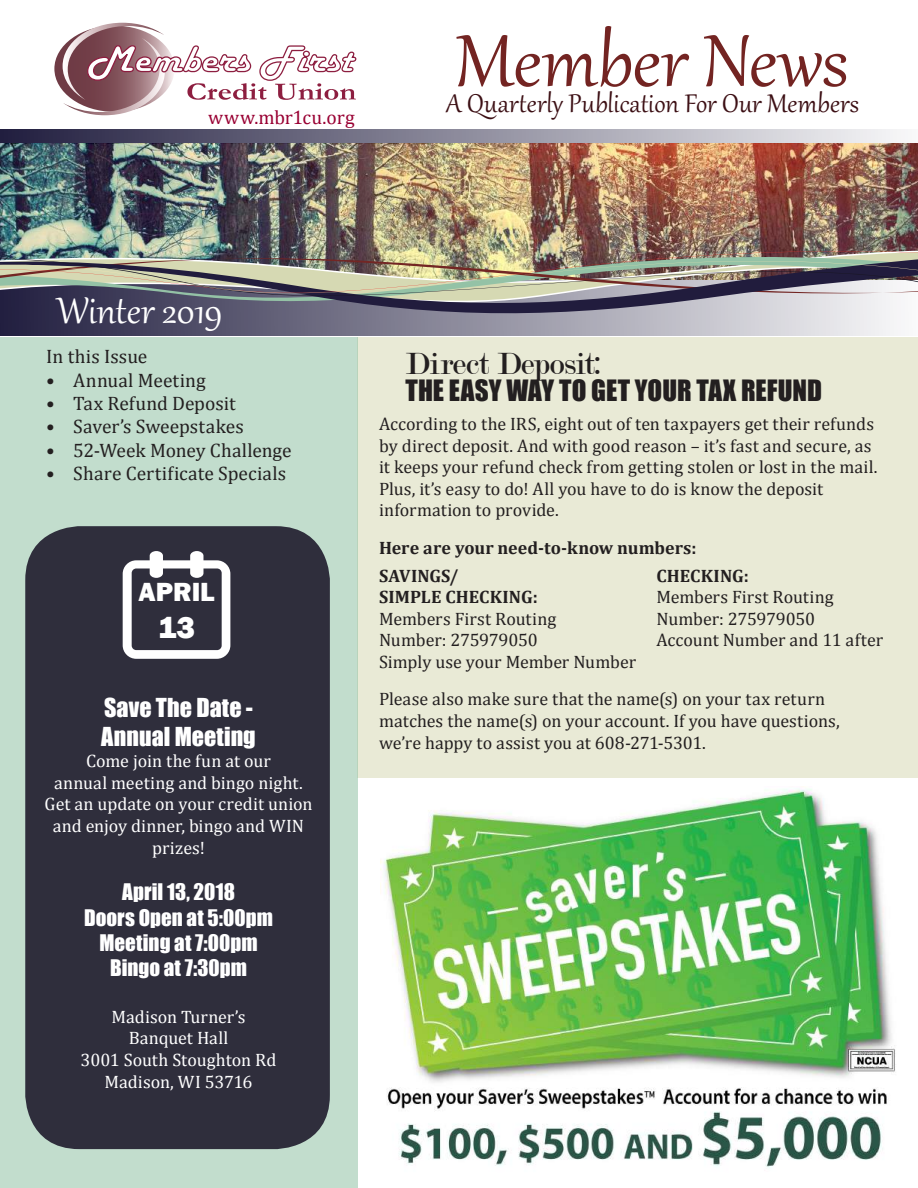
<style>
.page{position:relative;width:918px;height:1188px;background:#fff}
.page>*{position:absolute;margin:0;border:0;box-sizing:border-box;transform-origin:0 0}
.t1{font:90px "Gabriola";color:#732422}
.t2{font:45px "Gabriola";letter-spacing:-.005em;color:#fff}
.t3{font:33px "Modern";color:#231f20}
.t4{font:31.5px "Gabriola";letter-spacing:.005em;color:#3c0f14}
.t5{font:800 31.5px "Franklin Gothic";color:#fff}
.t6{font:27px "Impact";color:#231f20}
.t7{font:800 27px "Franklin Gothic";color:#fff}
.t8{font:24px/28.8px "Impact";letter-spacing:.005em;color:#fff}
.t9{font:21px/25.2px "Impact";color:#fff;text-align:center}
.t10{font:19.5px "Cambria";letter-spacing:.005em;color:#231f20}
.t11{font:19.5px "Cambria";letter-spacing:-.01em;color:#903}
.t12{font:18px/21.6px "Cambria";color:#231f20}
.t13{font:18px/21.6px "Cambria";color:#fff;text-align:center}
.t14{font:700 18px/21.6px "Cambria";letter-spacing:.005em;color:#231f20}
</style>
<div class="page">
<div style="left:357px;top:337px;width:561px;height:441px;background:#e9ead6"></div>
<div style="left:0;top:337px;width:357px;height:851px;background:#c2ddcd"></div>
<svg style="left:0;top:129px;width:897px;height:14px;background:#8a8899"></svg>
<div style="left:0;top:277px;width:918px;height:59px;background:linear-gradient(to right,#221f40,#f9f9fa)"></div>
<img style="left:0;top:143px;width:918px;height:103px">
<div style="left:25px;top:526px;width:305px;height:623px;background:#2f2e3c;border-radius:54px"></div>
<svg style="left:54px;top:23px;width:302px;height:92px"></svg>
<svg style="left:0;top:305px;width:918px;height:15px;background:#807e91"></svg>
<img style="left:0;top:246px;width:918px;height:5px">
<img style="left:0;top:251px;width:918px;height:54px">
<img style="left:380px;top:789px;width:515px;height:379px">
<svg style="left:123px;top:551px;width:107px;height:108px"></svg>
<p class="t11" style="left:208px;top:106px;width:148px">www.mbr1cu.org</p>
<h1 class="t1" style="left:456px;top:2px;width:394px">Member News</h1>
<h3 class="t4" style="left:446px;top:83px;width:414px">A Quarterly Publication For Our Members</h3>
<h2 class="t2" style="left:57px;top:282px;width:167px">Winter 2019</h2>
<p class="t10" style="left:46px;top:345px;width:103px">In this Issue</p>
<p class="t10" style="left:46px;top:368px;width:161px">• Annual Meeting</p>
<p class="t10" style="left:46px;top:392px;width:191px">• Tax Refund Deposit</p>
<p class="t10" style="left:46px;top:415px;width:199px">• Saver’s Sweepstakes</p>
<p class="t10" style="left:46px;top:439px;width:247px">• 52-Week Money Challenge</p>
<p class="t10" style="left:46px;top:462px;width:241px">• Share Certificate Specials</p>
<h3 class="t7" style="left:138px;top:574px;width:78px">APRIL</h3>
<h3 class="t5" style="left:158px;top:607px;width:38px">13</h3>
<h3 class="t8" style="left:101px;top:692px;width:156px">Save The Date -<br>Annual Meeting</h3>
<p class="t13" style="left:44px;top:750px;width:270px">Come join the fun at our<br>annual meeting and bingo night.<br>Get an update on your credit union and enjoy dinner, bingo and WIN prizes!</p>
<p class="t9" style="left:84px;top:879px;width:190px">April 13, 2018<br>Doors Open at 5:00pm<br>Meeting at 7:00pm<br>Bingo at 7:30pm</p>
<p class="t13" style="left:81px;top:1006px;width:197px">Madison Turner’s<br>Banquet Hall<br>3001 South Stoughton Rd<br>Madison, WI 53716</p>
<h3 class="t3" style="left:405px;top:347px;width:199px">Direct Deposit:</h3>
<h3 class="t6" style="left:405px;top:369px;width:418px">THE EASY WAY TO GET YOUR TAX REFUND</h3>
<p class="t12" style="left:379px;top:413px;width:500px">According to the IRS, eight out of ten taxpayers get their refunds by direct deposit. And with good reason – it’s fast and secure, as it keeps your refund check from getting stolen or lost in the mail.<br>Plus, it’s easy to do! All you have to do is know the deposit information to provide.</p>
<p class="t14" style="left:379px;top:537px;width:319px">Here are your need-to-know numbers:</p>
<p class="t14" style="left:379px;top:564px;width:160px">SAVINGS/<br>SIMPLE CHECKING:</p>
<p class="t12" style="left:379px;top:608px;width:259px">Members First Routing<br>Number: 275979050<br>Simply use your Member Number</p>
<p class="t14" style="left:656px;top:564px;width:94px">CHECKING:</p>
<p class="t12" style="left:656px;top:586px;width:228px">Members First Routing<br>Number: 275979050<br>Account Number and 11 after</p>
<p class="t12" style="left:379px;top:688px;width:462px">Please also make sure that the name(s) on your tax return matches the name(s) on your account. If you have questions, we’re happy to assist you at 608-271-5301.</p>
</div>
